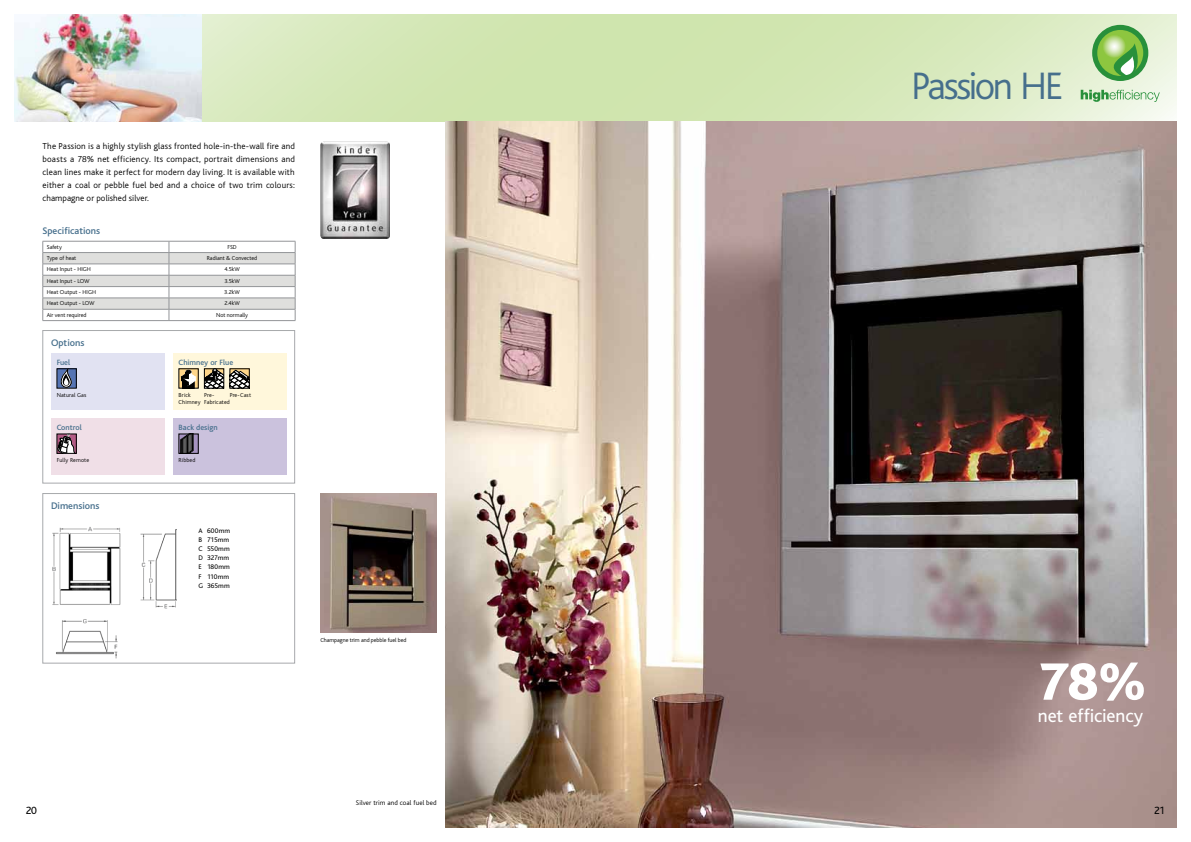
<style>
.page{position:relative;width:1191px;height:842px;background:#fff}
.page>*{position:absolute;margin:0;border:0;box-sizing:border-box;transform-origin:0 0}
.t1{font:800 54.8px "Bliss";color:#fff}
.t2{font:300 40px "Bliss";letter-spacing:-.06em;color:#466f8c}
.t3{font:19.2px "Bliss";letter-spacing:-.005em;color:#fff}
.t4{font:11px "Bliss";color:#000}
.t5{font:500 10px "Bliss";color:#466f8c}
.t6{font:300 9px/13px "Bliss";letter-spacing:.01em;color:#000;text-align:justify}
.t7{font:500 8px "Bliss";color:#466f8c}
.t8{font:7px/9.2px "Bliss";letter-spacing:.02em;color:#000}
.t9{font:300 7px "Bliss";letter-spacing:.015em;color:#000}
.t10{font:300 6px "Bliss";color:#000}
.t11{font:300 6px/7px "Bliss";letter-spacing:.02em;color:#000}
</style>
<div class="page">
<svg style="left:201px;top:14px;width:975px;height:108px;background:#d6e8ba"></svg>
<img style="left:445px;top:122px;width:731px;height:706px">
<img style="left:320px;top:142px;width:70px;height:97px">
<img style="left:14px;top:14px;width:187px;height:108px">
<img style="left:320px;top:493px;width:117px;height:139px">
<svg style="left:43px;top:241px;width:253px;height:79px"></svg>
<hr style="left:43px;top:320px;width:126px;height:1px;background:#939598">
<hr style="left:169px;top:320px;width:126px;height:1px;background:#939598">
<div style="left:43px;top:330px;width:252px;height:153px;border:1px solid #a7a9ac"></div>
<div style="left:51px;top:353px;width:113px;height:57px;background:#e1e2f2"></div>
<div style="left:173px;top:353px;width:113px;height:57px;background:#fff7db"></div>
<div style="left:51px;top:418px;width:113px;height:57px;background:#f0dfe7"></div>
<div style="left:173px;top:418px;width:113px;height:57px;background:#cbc2dd"></div>
<svg style="left:193px;top:436px;width:3px;height:16px"></svg>
<svg style="left:181px;top:436px;width:12px;height:16px"></svg>
<div style="left:179px;top:434px;width:19px;height:20px;border:1px solid #000"></div>
<svg style="left:59px;top:436px;width:16px;height:16px"></svg>
<div style="left:57px;top:434px;width:20px;height:20px;border:1px solid #000"></div>
<div style="left:57px;top:369px;width:20px;height:19px;background:#5574b4"></div>
<svg style="left:60px;top:371px;width:12px;height:15px"></svg>
<div style="left:57px;top:369px;width:20px;height:19px;border:1px solid #000"></div>
<svg style="left:181px;top:371px;width:15px;height:18px"></svg>
<div style="left:179px;top:369px;width:19px;height:19px;border:1px solid #000"></div>
<svg style="left:206px;top:371px;width:16px;height:15px"></svg>
<div style="left:204px;top:369px;width:20px;height:19px;border:1px solid #000"></div>
<svg style="left:230px;top:371px;width:19px;height:18px"></svg>
<div style="left:230px;top:369px;width:19px;height:19px;border:1px solid #000"></div>
<svg style="left:1080px;top:90px;width:79px;height:12px"></svg>
<svg style="left:1092px;top:25px;width:56px;height:56px;background:#87c171"></svg>
<div style="left:43px;top:493px;width:252px;height:170px;border:1px solid #a7a9ac"></div>
<img style="left:52px;top:527px;width:69px;height:78px">
<img style="left:140px;top:529px;width:37px;height:80px">
<img style="left:56px;top:619px;width:62px;height:40px">
<p class="t6" style="left:43px;top:139px;width:254px">The Passion is a highly stylish glass fronted hole-in-the-wall fire and boasts a 78% net efficiency. Its compact, portrait dimensions and clean lines make it perfect for modern day living. It is available with either a coal or pebble fuel bed and a choice of two trim colours: champagne or polished silver.</p>
<p class="t5" style="left:43px;top:226px;width:59px">Specifications</p>
<p class="t10" style="left:47px;top:243px;width:17px">Safety</p>
<p class="t10" style="left:227px;top:243px;width:11px">FSD</p>
<p class="t10" style="left:47px;top:255px;width:31px">Type of heat</p>
<p class="t10" style="left:207px;top:255px;width:52px">Radiant &amp; Convected</p>
<p class="t10" style="left:47px;top:266px;width:46px">Heat Input - HIGH</p>
<p class="t10" style="left:224px;top:266px;width:17px">4.5kW</p>
<p class="t10" style="left:47px;top:277px;width:44px">Heat Input - LOW</p>
<p class="t10" style="left:224px;top:277px;width:17px">3.5kW</p>
<p class="t10" style="left:47px;top:289px;width:51px">Heat Output - HIGH</p>
<p class="t10" style="left:224px;top:289px;width:17px">3.2kW</p>
<p class="t10" style="left:47px;top:300px;width:49px">Heat Output - LOW</p>
<p class="t10" style="left:224px;top:300px;width:17px">2.4kW</p>
<p class="t10" style="left:47px;top:312px;width:41px">Air vent required</p>
<p class="t10" style="left:216px;top:312px;width:33px">Not normally</p>
<p class="t5" style="left:51px;top:338px;width:35px">Options</p>
<p class="t7" style="left:57px;top:358px;width:15px">Fuel</p>
<p class="t7" style="left:179px;top:358px;width:56px">Chimney or Flue</p>
<p class="t11" style="left:57px;top:392px;width:31px">Natural Gas</p>
<p class="t11" style="left:179px;top:392px;width:23px">Brick<br>Chimney</p>
<p class="t11" style="left:204px;top:392px;width:27px">Pre-<br>Fabricated</p>
<p class="t10" style="left:230px;top:392px;width:23px">Pre-Cast</p>
<p class="t7" style="left:57px;top:423px;width:27px">Control</p>
<p class="t7" style="left:179px;top:423px;width:40px">Back design</p>
<p class="t10" style="left:57px;top:457px;width:34px">Fully Remote</p>
<p class="t10" style="left:179px;top:457px;width:18px">Ribbed</p>
<p class="t5" style="left:51px;top:501px;width:50px">Dimensions</p>
<p class="t8" style="left:198px;top:526px;width:33px">A 600mm<br>B 715mm<br>C 550mm<br>D 327mm<br>E 180mm<br>F 110mm<br>G 365mm</p>
<p class="t10" style="left:320px;top:637px;width:88px">Champagne trim and pebble fuel bed</p>
<h2 class="t2" style="left:911px;top:65px;width:154px">Passion HE</h2>
<h1 class="t1" style="left:1037px;top:653px;width:112px">78%</h1>
<h3 class="t3" style="left:1037px;top:705px;width:107px">net efficiency</h3>
<p class="t9" style="left:356px;top:799px;width:82px">Silver trim and coal fuel bed</p>
<p class="t4" style="left:26px;top:804px;width:13px">20</p>
<p class="t4" style="left:1154px;top:804px;width:12px">21</p>
</div>
